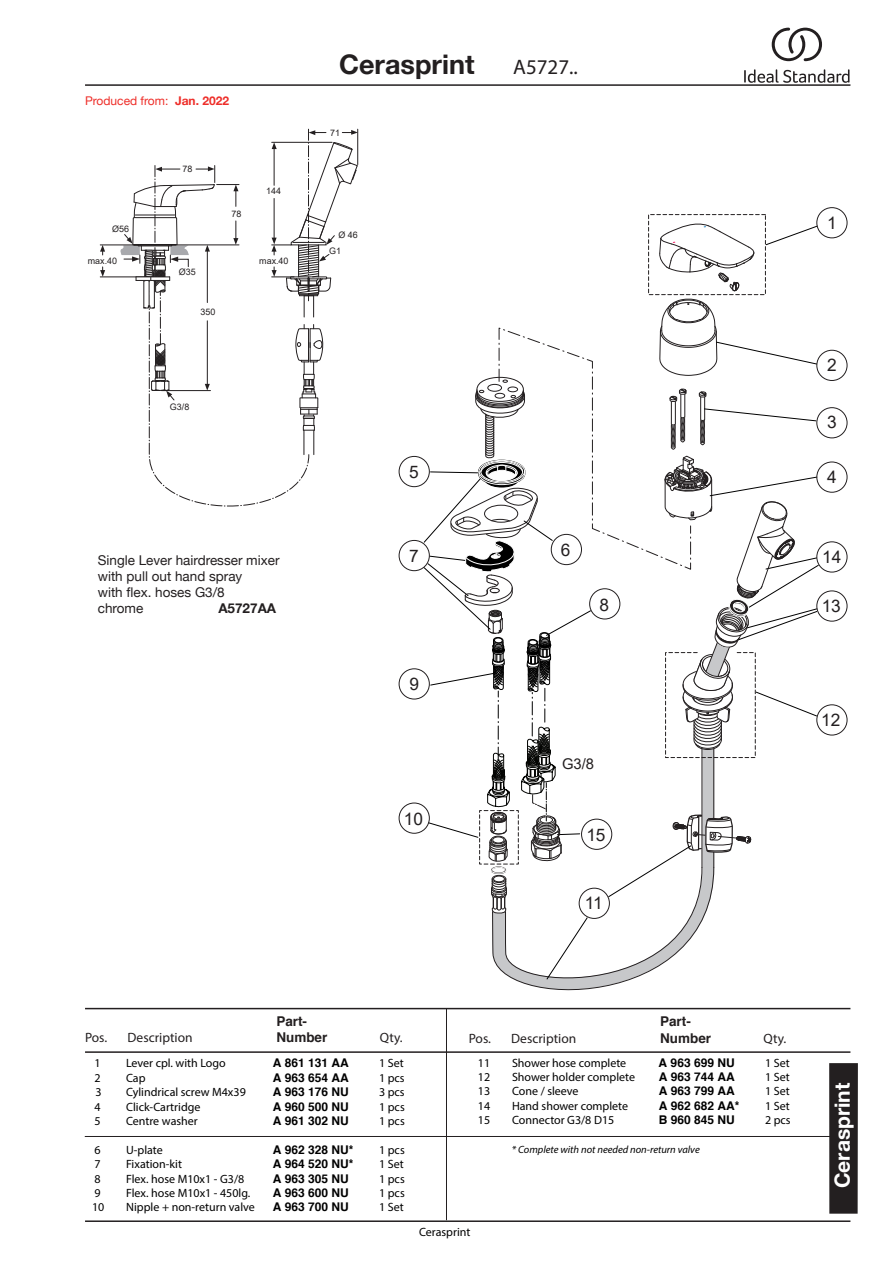
<style>
.page{position:relative;width:893px;height:1263px;background:#fff}
.page>*{position:absolute;margin:0;border:0;box-sizing:border-box;transform-origin:0 0}
.t1{font:700 27px "Helvetica Neue";color:#231f20}
.t2{font:700 21px "Helvetica Neue";color:#fff}
.t3{font:21px "Myriad Pro";color:#231f20}
.t4{font:17.25px "Arial";color:#231f20}
.t5{font:14.85px "Arial";color:#231f20}
.t6{font:13.5px/16.2px "Helvetica Neue";color:#231f20}
.t7{font:13.5px "Myriad Pro";color:#231f20}
.t8{font:700 13.5px "Helvetica";color:#231f20}
.t9{font:700 13.5px "Helvetica Neue";color:#231f20}
.t10{font:12px "Myriad Pro";color:#000}
.t11{font:700 12px "Helvetica";color:#000}
.t12{font:12px "Helvetica Neue";color:#ee2e29}
.t13{font:italic 10.5px "Myriad Pro";color:#000}
.t14{font:9px "Arial";color:#231f20}
.s1{font-weight:700}
</style>
<div class="page">
<hr style="left:85px;top:84px;width:765px;height:2px;background:#231f20">
<hr style="left:85px;top:1220px;width:765px;height:2px;background:#231f20">
<hr style="left:85px;top:1008px;width:765px;height:1px;background:#231f20">
<hr style="left:85px;top:1136px;width:765px;height:1px;background:#231f20">
<hr style="left:85px;top:1051px;width:765px;height:2px;background:#231f20">
<div style="left:829px;top:1063px;width:29px;height:151px;background:#231f20"></div>
<div style="left:648px;top:214px;width:118px;height:81px;border:1px dashed #231f20"></div>
<div style="left:817px;top:207px;width:30px;height:31px;border:1px solid #231f20;border-radius:50%"></div>
<div style="left:399px;top:540px;width:30px;height:31px;border:1px solid #231f20;border-radius:50%"></div>
<div style="left:399px;top:456px;width:30px;height:31px;border:1px solid #231f20;border-radius:50%"></div>
<div style="left:399px;top:669px;width:30px;height:30px;border:1px solid #231f20;border-radius:50%"></div>
<div style="left:399px;top:803px;width:30px;height:30px;border:1px solid #231f20;border-radius:50%"></div>
<div style="left:817px;top:350px;width:30px;height:31px;border:1px solid #231f20;border-radius:50%"></div>
<div style="left:817px;top:407px;width:30px;height:31px;border:1px solid #231f20;border-radius:50%"></div>
<div style="left:817px;top:462px;width:30px;height:30px;border:1px solid #231f20;border-radius:50%"></div>
<div style="left:817px;top:542px;width:30px;height:30px;border:1px solid #231f20;border-radius:50%"></div>
<div style="left:817px;top:591px;width:30px;height:30px;border:1px solid #231f20;border-radius:50%"></div>
<div style="left:817px;top:705px;width:30px;height:30px;border:1px solid #231f20;border-radius:50%"></div>
<svg style="left:424px;top:221px;width:395px;height:789px"></svg>
<hr style="left:100px;top:245px;width:41px;height:1px;background:#231f20">
<hr style="left:100px;top:277px;width:47px;height:1px;background:#231f20">
<svg style="left:100px;top:245px;width:5px;height:10px"></svg>
<svg style="left:100px;top:267px;width:5px;height:10px"></svg>
<svg style="left:119px;top:129px;width:239px;height:378px"></svg>
<hr style="left:446px;top:1008px;width:1px;height:212px;background:#231f20">
<svg style="left:744px;top:69px;width:105px;height:14px"></svg>
<svg style="left:772px;top:28px;width:50px;height:33px"></svg>
<p class="t12" style="left:85px;top:94px;width:146px">Produced from: <span class="s1">Jan. 2022</span></p>
<p class="t14" style="left:112px;top:223px;width:18px">Ø56</p>
<p class="t14" style="left:183px;top:163px;width:11px">78</p>
<p class="t14" style="left:231px;top:208px;width:11px">78</p>
<p class="t14" style="left:266px;top:185px;width:16px">144</p>
<p class="t14" style="left:88px;top:255px;width:31px">max.40</p>
<p class="t14" style="left:259px;top:255px;width:31px">max.40</p>
<p class="t14" style="left:179px;top:265px;width:18px">Ø35</p>
<p class="t14" style="left:201px;top:305px;width:16px">350</p>
<p class="t14" style="left:170px;top:400px;width:21px">G3/8</p>
<p class="t6" style="left:98px;top:551px;width:183px">Single Lever hairdresser mixer with pull out hand spray<br>with flex. hoses G3/8<br>chrome</p>
<p class="t9" style="left:218px;top:600px;width:59px">A5727AA</p>
<h1 class="t1" style="left:339px;top:48px;width:137px">Cerasprint</h1>
<h2 class="t3" style="left:513px;top:54px;width:66px">A5727..</h2>
<p class="t14" style="left:330px;top:126px;width:11px">71</p>
<p class="t14" style="left:338px;top:229px;width:21px">Ø 46</p>
<p class="t14" style="left:329px;top:245px;width:13px">G1</p>
<h3 class="t4" style="left:409px;top:460px;width:11px">5</h3>
<h3 class="t4" style="left:409px;top:544px;width:11px">7</h3>
<h3 class="t4" style="left:409px;top:672px;width:11px">9</h3>
<h3 class="t4" style="left:404px;top:807px;width:21px">10</h3>
<h3 class="t4" style="left:561px;top:538px;width:11px">6</h3>
<h3 class="t4" style="left:600px;top:593px;width:11px">8</h3>
<p class="t5" style="left:562px;top:754px;width:34px">G3/8</p>
<h3 class="t4" style="left:586px;top:823px;width:21px">15</h3>
<h3 class="t4" style="left:585px;top:891px;width:19px">11</h3>
<h3 class="t4" style="left:827px;top:211px;width:11px">1</h3>
<h3 class="t4" style="left:827px;top:353px;width:11px">2</h3>
<h3 class="t4" style="left:827px;top:410px;width:11px">3</h3>
<h3 class="t4" style="left:827px;top:465px;width:11px">4</h3>
<h3 class="t4" style="left:822px;top:545px;width:21px">14</h3>
<h3 class="t4" style="left:822px;top:594px;width:21px">13</h3>
<h3 class="t4" style="left:821px;top:708px;width:21px">12</h3>
<p class="t8" style="left:276px;top:1013px;width:32px">Part-</p>
<p class="t8" style="left:660px;top:1013px;width:32px">Part-</p>
<p class="t7" style="left:85px;top:1029px;width:24px">Pos.</p>
<p class="t7" style="left:128px;top:1029px;width:67px">Description</p>
<p class="t8" style="left:276px;top:1029px;width:53px">Number</p>
<p class="t7" style="left:380px;top:1029px;width:24px">Qty.</p>
<p class="t7" style="left:469px;top:1030px;width:24px">Pos.</p>
<p class="t7" style="left:511px;top:1030px;width:67px">Description</p>
<p class="t8" style="left:660px;top:1029px;width:53px">Number</p>
<p class="t7" style="left:764px;top:1030px;width:24px">Qty.</p>
<p class="t10" style="left:95px;top:1056px;width:8px">1</p>
<p class="t10" style="left:126px;top:1056px;width:101px">Lever cpl. with Logo</p>
<p class="t11" style="left:273px;top:1055px;width:78px">A 861 131 AA</p>
<p class="t10" style="left:379px;top:1056px;width:26px">1 Set</p>
<p class="t10" style="left:95px;top:1070px;width:8px">2</p>
<p class="t10" style="left:126px;top:1070px;width:21px">Cap</p>
<p class="t11" style="left:273px;top:1070px;width:78px">A 963 654 AA</p>
<p class="t10" style="left:379px;top:1070px;width:27px">1 pcs</p>
<p class="t10" style="left:95px;top:1085px;width:8px">3</p>
<p class="t10" style="left:126px;top:1085px;width:121px">Cylindrical screw M4x39</p>
<p class="t11" style="left:273px;top:1084px;width:78px">A 963 176 NU</p>
<p class="t10" style="left:379px;top:1085px;width:27px">3 pcs</p>
<p class="t10" style="left:95px;top:1099px;width:8px">4</p>
<p class="t10" style="left:126px;top:1099px;width:76px">Click-Cartridge</p>
<p class="t11" style="left:273px;top:1099px;width:78px">A 960 500 NU</p>
<p class="t10" style="left:379px;top:1099px;width:27px">1 pcs</p>
<p class="t10" style="left:95px;top:1113px;width:8px">5</p>
<p class="t10" style="left:126px;top:1113px;width:73px">Centre washer</p>
<p class="t11" style="left:273px;top:1113px;width:78px">A 961 302 NU</p>
<p class="t10" style="left:379px;top:1113px;width:27px">1 pcs</p>
<p class="t10" style="left:95px;top:1142px;width:8px">6</p>
<p class="t10" style="left:126px;top:1142px;width:38px">U-plate</p>
<p class="t11" style="left:273px;top:1142px;width:82px">A 962 328 NU*</p>
<p class="t10" style="left:379px;top:1142px;width:27px">1 pcs</p>
<p class="t10" style="left:95px;top:1157px;width:8px">7</p>
<p class="t10" style="left:126px;top:1157px;width:57px">Fixation-kit</p>
<p class="t11" style="left:273px;top:1156px;width:82px">A 964 520 NU*</p>
<p class="t10" style="left:379px;top:1157px;width:26px">1 Set</p>
<p class="t10" style="left:95px;top:1171px;width:8px">8</p>
<p class="t10" style="left:126px;top:1171px;width:120px">Flex. hose M10x1 - G3/8</p>
<p class="t11" style="left:273px;top:1171px;width:78px">A 963 305 NU</p>
<p class="t10" style="left:379px;top:1171px;width:27px">1 pcs</p>
<p class="t10" style="left:95px;top:1185px;width:8px">9</p>
<p class="t10" style="left:126px;top:1185px;width:126px">Flex. hose M10x1 - 450lg.</p>
<p class="t11" style="left:273px;top:1185px;width:78px">A 963 600 NU</p>
<p class="t10" style="left:379px;top:1185px;width:27px">1 pcs</p>
<p class="t10" style="left:92px;top:1200px;width:14px">10</p>
<p class="t10" style="left:126px;top:1200px;width:130px">Nipple + non-return valve</p>
<p class="t11" style="left:273px;top:1199px;width:78px">A 963 700 NU</p>
<p class="t10" style="left:379px;top:1200px;width:26px">1 Set</p>
<p class="t10" style="left:478px;top:1055px;width:14px">11</p>
<p class="t10" style="left:512px;top:1055px;width:116px">Shower hose complete</p>
<p class="t11" style="left:659px;top:1055px;width:78px">A 963 699 NU</p>
<p class="t10" style="left:765px;top:1055px;width:26px">1 Set</p>
<p class="t10" style="left:478px;top:1069px;width:14px">12</p>
<p class="t10" style="left:512px;top:1069px;width:125px">Shower holder complete</p>
<p class="t11" style="left:659px;top:1069px;width:78px">A 963 744 AA</p>
<p class="t10" style="left:765px;top:1069px;width:26px">1 Set</p>
<p class="t10" style="left:478px;top:1084px;width:14px">13</p>
<p class="t10" style="left:512px;top:1084px;width:68px">Cone / sleeve</p>
<p class="t11" style="left:659px;top:1083px;width:78px">A 963 799 AA</p>
<p class="t10" style="left:765px;top:1084px;width:26px">1 Set</p>
<p class="t10" style="left:478px;top:1098px;width:14px">14</p>
<p class="t10" style="left:512px;top:1098px;width:118px">Hand shower complete</p>
<p class="t11" style="left:659px;top:1098px;width:82px">A 962 682 AA*</p>
<p class="t10" style="left:765px;top:1098px;width:26px">1 Set</p>
<p class="t10" style="left:478px;top:1113px;width:14px">15</p>
<p class="t10" style="left:512px;top:1113px;width:104px">Connector G3/8 D15</p>
<p class="t11" style="left:659px;top:1112px;width:78px">B 960 845 NU</p>
<p class="t10" style="left:765px;top:1113px;width:27px">2 pcs</p>
<p class="t13" style="left:512px;top:1143px;width:189px">* Complete with not needed non-return valve</p>
<h2 class="t2" style="left:829px;top:1188px;width:107px;rotate:-90deg">Cerasprint</h2>
<p class="t10" style="left:419px;top:1224px;width:53px">Cerasprint</p>
</div>
